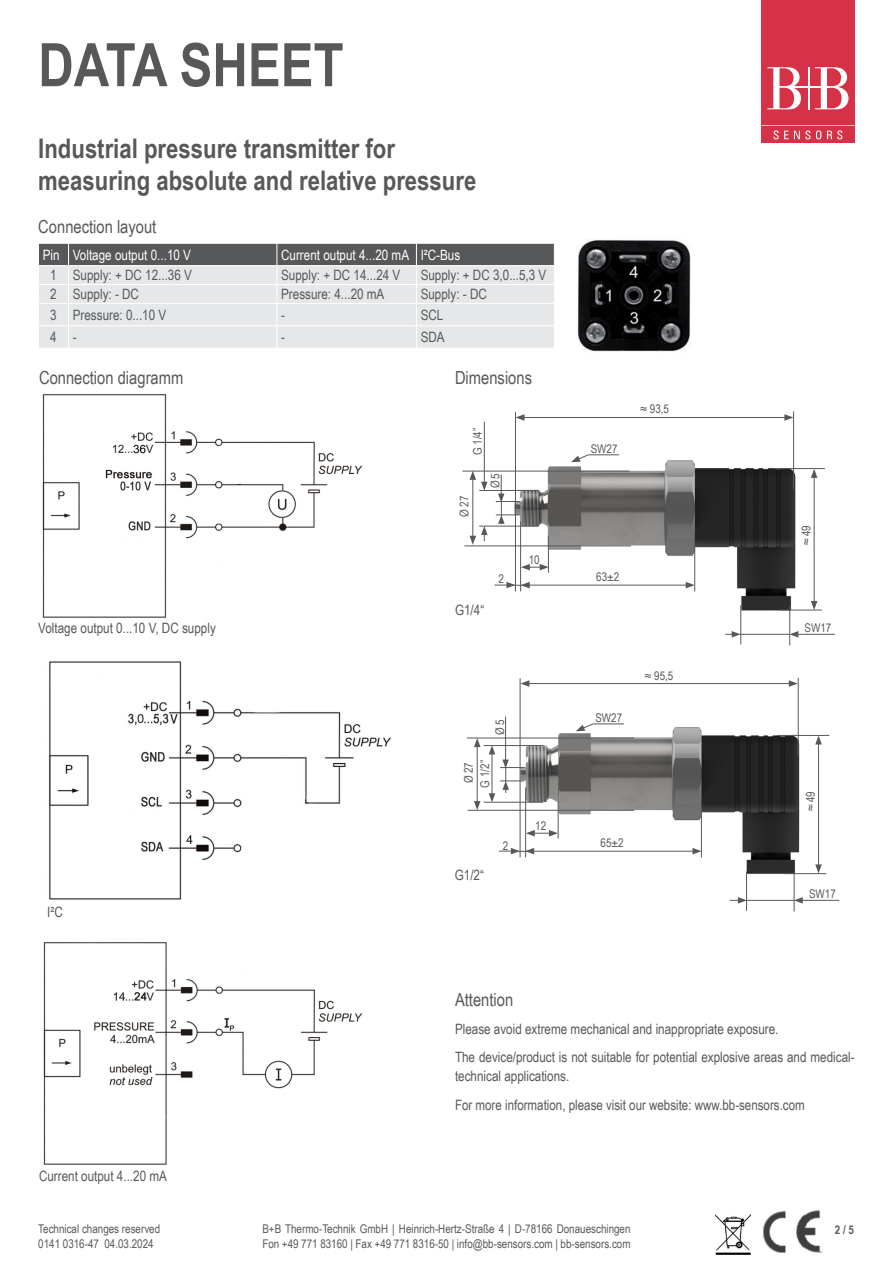
<style>
.page{position:relative;width:893px;height:1263px;background:#fff}
.page>*{position:absolute;margin:0;border:0;box-sizing:border-box;transform-origin:0 0}
.t1{font:700 60px "Arial Narrow";color:#57585a}
.t2{font:700 27px/32.4px "Arial Narrow";color:#57585a}
.t3{font:18px "Arial Narrow";color:#57585a}
.t4{font:14.25px/28px "Arial Narrow";color:#57585a}
.t5{font:14.25px "Arial Narrow";color:#fff}
.t6{font:12px/15px "Arial Narrow";color:#57585a}
.t7{font:700 12px "Arial Narrow";color:#57585a}
</style>
<div class="page">
<img style="left:577px;top:240px;width:114px;height:112px">
<img style="left:42px;top:394px;width:321px;height:224px">
<img style="left:43px;top:942px;width:320px;height:223px">
<img style="left:49px;top:661px;width:342px;height:239px">
<svg style="left:38px;top:243px;width:517px;height:105px;background:#cacbcd"></svg>
<img style="left:509px;top:427px;width:309px;height:207px">
<hr style="left:462px;top:471px;width:168px;height:1px;background:#57585a">
<hr style="left:464px;top:546px;width:167px;height:1px;background:#57585a">
<hr style="left:793px;top:411px;width:1px;height:78px;background:#57585a">
<hr style="left:773px;top:468px;width:52px;height:1px;background:#57585a">
<hr style="left:814px;top:475px;width:1px;height:128px;background:#57585a">
<svg style="left:811px;top:601px;width:6px;height:9px"></svg>
<svg style="left:811px;top:469px;width:6px;height:9px"></svg>
<hr style="left:515px;top:412px;width:1px;height:179px;background:#57585a">
<hr style="left:520px;top:521px;width:1px;height:70px;background:#57585a">
<hr style="left:522px;top:417px;width:265px;height:1px;background:#57585a">
<svg style="left:516px;top:414px;width:8px;height:7px"></svg>
<svg style="left:784px;top:414px;width:9px;height:7px"></svg>
<hr style="left:779px;top:610px;width:43px;height:1px;background:#57585a">
<hr style="left:789px;top:606px;width:1px;height:39px;background:#57585a">
<hr style="left:740px;top:605px;width:1px;height:39px;background:#57585a">
<hr style="left:548px;top:536px;width:1px;height:37px;background:#57585a">
<svg style="left:521px;top:564px;width:28px;height:6px"></svg>
<hr style="left:739px;top:634px;width:50px;height:1px;background:#57585a">
<hr style="left:796px;top:634px;width:39px;height:1px;background:#57585a">
<svg style="left:789px;top:631px;width:9px;height:6px"></svg>
<svg style="left:725px;top:631px;width:16px;height:6px"></svg>
<hr style="left:473px;top:477px;width:1px;height:61px;background:#57585a">
<hr style="left:479px;top:490px;width:59px;height:1px;background:#57585a">
<hr style="left:479px;top:526px;width:59px;height:1px;background:#57585a">
<svg style="left:496px;top:474px;width:24px;height:50px"></svg>
<hr style="left:484px;top:422px;width:1px;height:62px;background:#57585a">
<svg style="left:469px;top:471px;width:19px;height:20px"></svg>
<svg style="left:469px;top:526px;width:19px;height:19px"></svg>
<hr style="left:527px;top:585px;width:161px;height:1px;background:#57585a">
<svg style="left:686px;top:582px;width:8px;height:6px"></svg>
<hr style="left:694px;top:546px;width:1px;height:45px;background:#57585a">
<svg style="left:571px;top:454px;width:18px;height:8px"></svg>
<hr style="left:589px;top:455px;width:30px;height:1px;background:#57585a">
<svg style="left:494px;top:582px;width:36px;height:6px"></svg>
<img style="left:514px;top:709px;width:293px;height:176px">
<hr style="left:467px;top:738px;width:167px;height:1px;background:#57585a">
<hr style="left:468px;top:810px;width:166px;height:1px;background:#57585a">
<hr style="left:798px;top:678px;width:1px;height:77px;background:#57585a">
<hr style="left:777px;top:735px;width:52px;height:1px;background:#57585a">
<hr style="left:818px;top:742px;width:1px;height:125px;background:#57585a">
<svg style="left:815px;top:864px;width:7px;height:9px"></svg>
<svg style="left:815px;top:736px;width:7px;height:8px"></svg>
<hr style="left:520px;top:678px;width:1px;height:179px;background:#57585a">
<hr style="left:525px;top:787px;width:1px;height:70px;background:#57585a">
<hr style="left:527px;top:683px;width:264px;height:1px;background:#57585a">
<svg style="left:520px;top:680px;width:9px;height:7px"></svg>
<svg style="left:789px;top:680px;width:9px;height:7px"></svg>
<hr style="left:784px;top:873px;width:42px;height:1px;background:#57585a">
<hr style="left:794px;top:872px;width:1px;height:39px;background:#57585a">
<hr style="left:746px;top:871px;width:1px;height:40px;background:#57585a">
<hr style="left:558px;top:802px;width:1px;height:37px;background:#57585a">
<svg style="left:526px;top:830px;width:32px;height:6px"></svg>
<hr style="left:747px;top:900px;width:47px;height:1px;background:#57585a">
<hr style="left:800px;top:900px;width:39px;height:1px;background:#57585a">
<svg style="left:794px;top:897px;width:9px;height:6px"></svg>
<svg style="left:730px;top:897px;width:16px;height:6px"></svg>
<hr style="left:477px;top:745px;width:1px;height:58px;background:#57585a">
<svg style="left:474px;top:738px;width:6px;height:9px"></svg>
<svg style="left:474px;top:801px;width:6px;height:9px"></svg>
<hr style="left:484px;top:745px;width:59px;height:1px;background:#57585a">
<hr style="left:484px;top:802px;width:59px;height:1px;background:#57585a">
<hr style="left:505px;top:716px;width:1px;height:46px;background:#57585a">
<hr style="left:532px;top:851px;width:163px;height:1px;background:#57585a">
<svg style="left:692px;top:848px;width:9px;height:6px"></svg>
<hr style="left:701px;top:812px;width:1px;height:45px;background:#57585a">
<svg style="left:499px;top:848px;width:35px;height:6px"></svg>
<svg style="left:576px;top:723px;width:18px;height:8px"></svg>
<hr style="left:593px;top:724px;width:31px;height:1px;background:#57585a">
<svg style="left:489px;top:746px;width:35px;height:56px"></svg>
<div style="left:761px;top:126px;width:94px;height:17px;background:#d63247"></div>
<svg style="left:761px;top:0;width:94px;height:139px"></svg>
<img style="left:763px;top:1210px;width:60px;height:43px">
<img style="left:716px;top:1214px;width:35px;height:41px">
<h1 class="t1" style="left:38px;top:20px;width:307px">DATA SHEET</h1>
<h2 class="t2" style="left:38px;top:131px;width:440px">Industrial pressure transmitter for measuring absolute and relative pressure</h2>
<p class="t3" style="left:38px;top:213px;width:120px">Connection layout</p>
<p class="t5" style="left:43px;top:244px;width:150px">Pin Voltage output 0...10 V</p>
<p class="t5" style="left:281px;top:244px;width:181px">Current output 4...20 mA I²C-Bus</p>
<p class="t4" style="left:50px;top:261px;width:143px">1 Supply: + DC 12...36 V</p>
<p class="t4" style="left:281px;top:261px;width:121px">Supply: + DC 14...24 V</p>
<p class="t4" style="left:421px;top:261px;width:127px">Supply: + DC 3,0...5,3 V</p>
<p class="t4" style="left:50px;top:280px;width:90px">2 Supply: - DC</p>
<p class="t4" style="left:281px;top:280px;width:105px">Pressure: 4...20 mA</p>
<p class="t4" style="left:421px;top:280px;width:68px">Supply: - DC</p>
<p class="t4" style="left:50px;top:300px;width:118px">3 Pressure: 0...10 V</p>
<p class="t4" style="left:281px;top:300px;width:5px">-</p>
<p class="t4" style="left:421px;top:300px;width:24px">SCL</p>
<p class="t4" style="left:50px;top:323px;width:28px">4 -</p>
<p class="t4" style="left:281px;top:323px;width:5px">-</p>
<p class="t4" style="left:421px;top:323px;width:26px">SDA</p>
<p class="t3" style="left:39px;top:365px;width:146px">Connection diagramm</p>
<p class="t3" style="left:455px;top:365px;width:79px">Dimensions</p>
<p class="t4" style="left:38px;top:613px;width:179px">Voltage output 0...10 V, DC supply</p>
<p class="t4" style="left:47px;top:898px;width:17px">I²C</p>
<p class="t6" style="left:470px;top:455px;width:29px;rotate:-90deg">G 1/4”</p>
<p class="t6" style="left:456px;top:516px;width:22px;rotate:-90deg">Ø27</p>
<p class="t6" style="left:487px;top:488px;width:17px;rotate:-90deg">Ø5</p>
<p class="t6" style="left:498px;top:571px;width:7px">2</p>
<p class="t4" style="left:455px;top:595px;width:31px">G1/4“</p>
<p class="t6" style="left:529px;top:551px;width:12px">10</p>
<p class="t6" style="left:492px;top:735px;width:17px;rotate:-90deg">Ø5</p>
<p class="t6" style="left:477px;top:787px;width:29px;rotate:-90deg">G 1/2”</p>
<p class="t6" style="left:461px;top:782px;width:22px;rotate:-90deg">Ø27</p>
<p class="t4" style="left:455px;top:861px;width:31px">G1/2“</p>
<p class="t6" style="left:503px;top:837px;width:7px">2</p>
<p class="t6" style="left:535px;top:817px;width:12px">12</p>
<p class="t6" style="left:591px;top:441px;width:28px">SW27</p>
<p class="t6" style="left:641px;top:401px;width:30px">≈ 93,5</p>
<p class="t6" style="left:596px;top:569px;width:25px">63±2</p>
<p class="t6" style="left:595px;top:710px;width:28px">SW27</p>
<p class="t6" style="left:645px;top:668px;width:30px">≈ 95,5</p>
<p class="t6" style="left:601px;top:835px;width:25px">65±2</p>
<p class="t6" style="left:798px;top:545px;width:22px;rotate:-90deg">≈ 49</p>
<p class="t6" style="left:805px;top:620px;width:28px">SW17</p>
<p class="t6" style="left:803px;top:811px;width:22px;rotate:-90deg">≈ 49</p>
<p class="t6" style="left:809px;top:886px;width:28px">SW17</p>
<p class="t3" style="left:455px;top:986px;width:60px">Attention</p>
<p class="t4" style="left:455px;top:1014px;width:401px">Please avoid extreme mechanical and inappropriate exposure.<br>The device/product is not suitable for potential explosive areas and medical-</p>
<p class="t4" style="left:455px;top:1061px;width:116px">technical applications.</p>
<p class="t4" style="left:39px;top:1161px;width:129px">Current output 4...20 mA</p>
<p class="t6" style="left:38px;top:1221px;width:123px">Technical changes reserved<br>0141 0316-47 04.03.2024</p>
<p class="t4" style="left:455px;top:1090px;width:351px">For more information, please visit our website: www.bb-sensors.com</p>
<p class="t6" style="left:262px;top:1221px;width:370px">B+B Thermo-Technik GmbH | Heinrich-Hertz-Straße 4 | D-78166 Donaueschingen<br>Fon +49 771 83160 | Fax +49 771 8316-50 | info@bb-sensors.com | bb-sensors.com</p>
<p class="t7" style="left:835px;top:1220px;width:21px">2 / 5</p>
</div>
